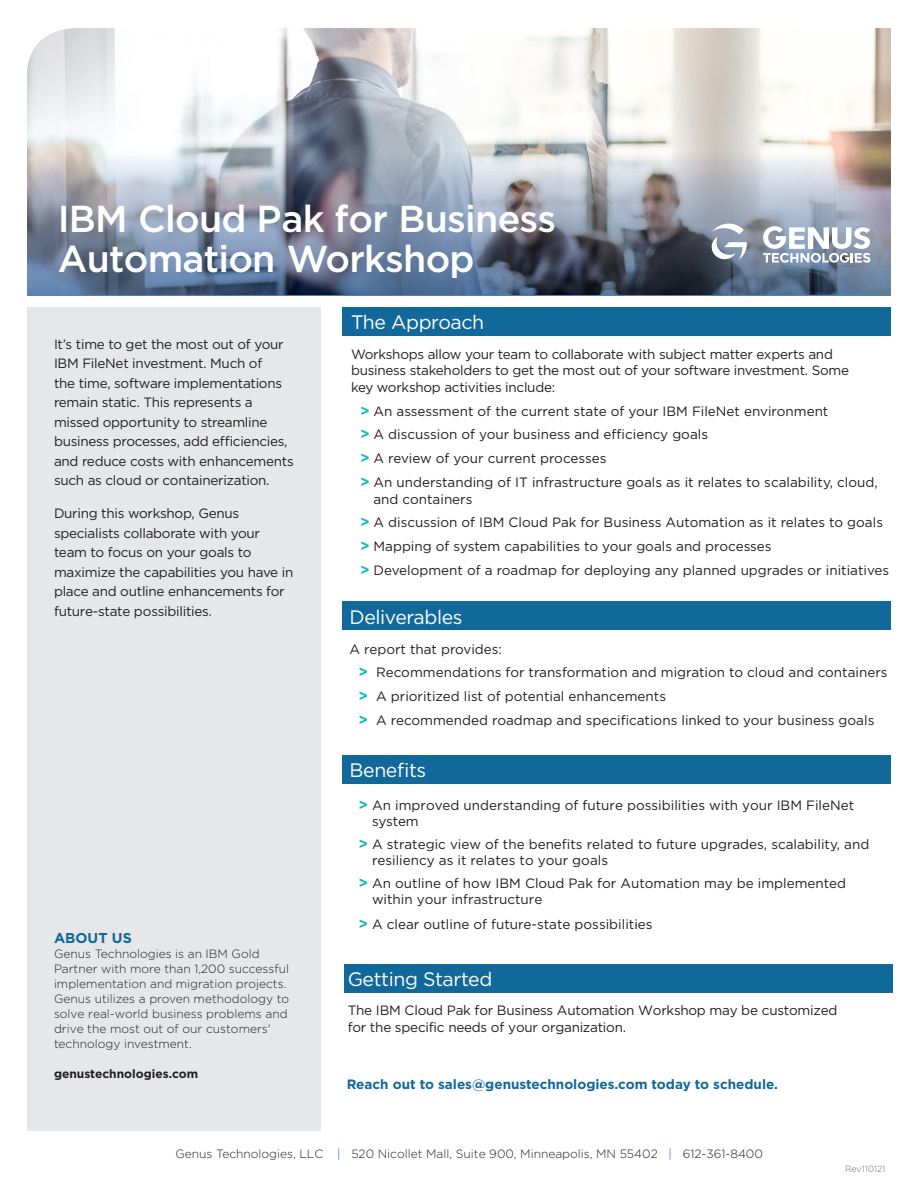
<style>
.page{position:relative;width:918px;height:1188px;background:#fff}
.page>*{position:absolute;margin:0;border:0;box-sizing:border-box;transform-origin:0 0}
.t1{font:500 37.5px/39.6px "Gotham";letter-spacing:-.02em;color:#fff}
.List_Paragraph{font:19.5px "Gotham";letter-spacing:-.02em;color:#fff}
.Section_Copy_Column{font:700 14.25px "Gotham";color:#10689b}
.List_Paragraph-2{font:13.5px/15.6px "Gotham";color:#231f20}
.List_Paragraph-3{font:13.5px/19.5px "Gotham";letter-spacing:-.02em;color:#231f20}
.List_Paragraph-4{font:700 13.5px "Gotham";color:#10689b}
.Section_Copy_Column-2{font:300 12px/15px "Gotham";color:#231f20}
.Section_Copy_Column-3{font:700 12px "Gotham";color:#231f20}
.Section_Copy_Column-4{font:300 9px "Gotham";color:#6c6d70}
.s1{font-weight:700;font-size:15px;color:#14bbbd}
.s2{color:#10689b}
</style>
<div class="page">
<img style="left:27px;top:28px;width:864px;height:90px">
<div style="left:27px;top:307px;width:294px;height:824px;background:#e6e7e9"></div>
<img style="left:27px;top:118px;width:864px;height:177px">
<svg style="left:712px;top:224px;width:37px;height:36px"></svg>
<svg style="left:763px;top:226px;width:107px;height:37px"></svg>
<div style="left:342px;top:602px;width:549px;height:28px;background:#10689b"></div>
<div style="left:342px;top:755px;width:549px;height:28px;background:#10689b"></div>
<div style="left:344px;top:964px;width:549px;height:28px;background:#10689b"></div>
<div style="left:342px;top:307px;width:549px;height:28px;background:#10689b"></div>
<p class="t1" style="left:58px;top:198px;width:500px">IBM Cloud Pak for Business<br>Automation Workshop</p>
<p class="List_Paragraph-3" style="left:54px;top:334px;width:241px">It’s time to get the most out of your IBM FileNet investment. Much of<br>the time, software implementations remain static. This represents a missed opportunity to streamline business processes, add efficiencies, and reduce costs with enhancements such as cloud or containerization.</p>
<p class="List_Paragraph-3" style="left:54px;top:504px;width:241px">During this workshop, Genus specialists collaborate with your team to focus on your goals to maximize the capabilities you have in place and outline enhancements for future-state possibilities.</p>
<p class="Section_Copy_Column" style="left:54px;top:929px;width:79px">ABOUT US</p>
<p class="Section_Copy_Column-2" style="left:54px;top:946px;width:237px">Genus Technologies is an IBM Gold Partner with more than 1,200 successful implementation and migration projects.<br>Genus utilizes a proven methodology to solve real-world business problems and drive the most out of our customers' technology investment.</p>
<p class="Section_Copy_Column-3" style="left:54px;top:1067px;width:146px">genustechnologies.com</p>
<p class="List_Paragraph" style="left:351px;top:311px;width:135px">The Approach</p>
<p class="List_Paragraph-3" style="left:351px;top:346px;width:500px;line-height:16.5px">Workshops allow your team to collaborate with subject matter experts and business stakeholders to get the most out of your software investment. Some key workshop activities include:</p>
<p class="List_Paragraph-2" style="left:360px;top:403px;width:470px"><span class="s1">&gt;</span> An assessment of the current state of your IBM FileNet environment</p>
<p class="List_Paragraph-2" style="left:360px;top:427px;width:350px"><span class="s1">&gt;</span> A discussion of your business and efficiency goals</p>
<p class="List_Paragraph-2" style="left:360px;top:450px;width:248px"><span class="s1">&gt;</span> A review of your current processes</p>
<p class="List_Paragraph-2" style="left:374px;top:474px;width:506px;line-height:16.5px;text-indent:-14px"><span class="s1">&gt;</span> An understanding of IT infrastructure goals as it relates to scalability, cloud, and containers</p>
<p class="List_Paragraph-2" style="left:360px;top:515px;width:525px"><span class="s1">&gt;</span> A discussion of IBM Cloud Pak for Business Automation as it relates to goals</p>
<p class="List_Paragraph-2" style="left:360px;top:538px;width:413px"><span class="s1">&gt;</span> Mapping of system capabilities to your goals and processes</p>
<p class="List_Paragraph-2" style="left:360px;top:562px;width:531px"><span class="s1">&gt;</span> Development of a roadmap for deploying any planned upgrades or initiatives</p>
<p class="List_Paragraph" style="left:350px;top:606px;width:115px">Deliverables</p>
<p class="List_Paragraph-2" style="left:350px;top:641px;width:154px">A report that provides:</p>
<p class="List_Paragraph-2" style="left:358px;top:665px;width:531px"><span class="s1">&gt;</span> Recommendations for transformation and migration to cloud and containers</p>
<p class="List_Paragraph-2" style="left:358px;top:688px;width:309px"><span class="s1">&gt;</span> A prioritized list of potential enhancements</p>
<p class="List_Paragraph-2" style="left:358px;top:712px;width:517px"><span class="s1">&gt;</span> A recommended roadmap and specifications linked to your business goals</p>
<p class="List_Paragraph" style="left:350px;top:759px;width:78px">Benefits</p>
<p class="List_Paragraph-2" style="left:372px;top:797px;width:484px;text-indent:-14px"><span class="s1">&gt;</span> An improved understanding of future possibilities with your IBM FileNet system</p>
<p class="List_Paragraph-2" style="left:372px;top:837px;width:499px;text-indent:-14px"><span class="s1">&gt;</span> A strategic view of the benefits related to future upgrades, scalability, and resiliency as it relates to your goals</p>
<p class="List_Paragraph-2" style="left:372px;top:875px;width:476px;text-indent:-14px"><span class="s1">&gt;</span> An outline of how IBM Cloud Pak for Automation may be implemented within your infrastructure</p>
<p class="List_Paragraph-2" style="left:358px;top:916px;width:296px"><span class="s1">&gt;</span> A clear outline of future-state possibilities</p>
<p class="List_Paragraph" style="left:348px;top:968px;width:146px">Getting Started</p>
<p class="List_Paragraph-3" style="left:348px;top:1002px;width:491px;line-height:16.8px">The IBM Cloud Pak for Business Automation Workshop may be customized for the specific needs of your organization.</p>
<p class="List_Paragraph-4" style="left:347px;top:1076px;width:433px">Reach out to sales@genustechnologies.com today to schedule.</p>
<p class="Section_Copy_Column-2" style="left:175px;top:1146px;width:589px">Genus Technologies, LLC <span class="s2">|</span> 520 Nicollet Mall, Suite 900, Minneapolis, MN 55402 <span class="s2">|</span> 612-361-8400</p>
<p class="Section_Copy_Column-4" style="left:845px;top:1163px;width:42px">Rev110121</p>
</div>
